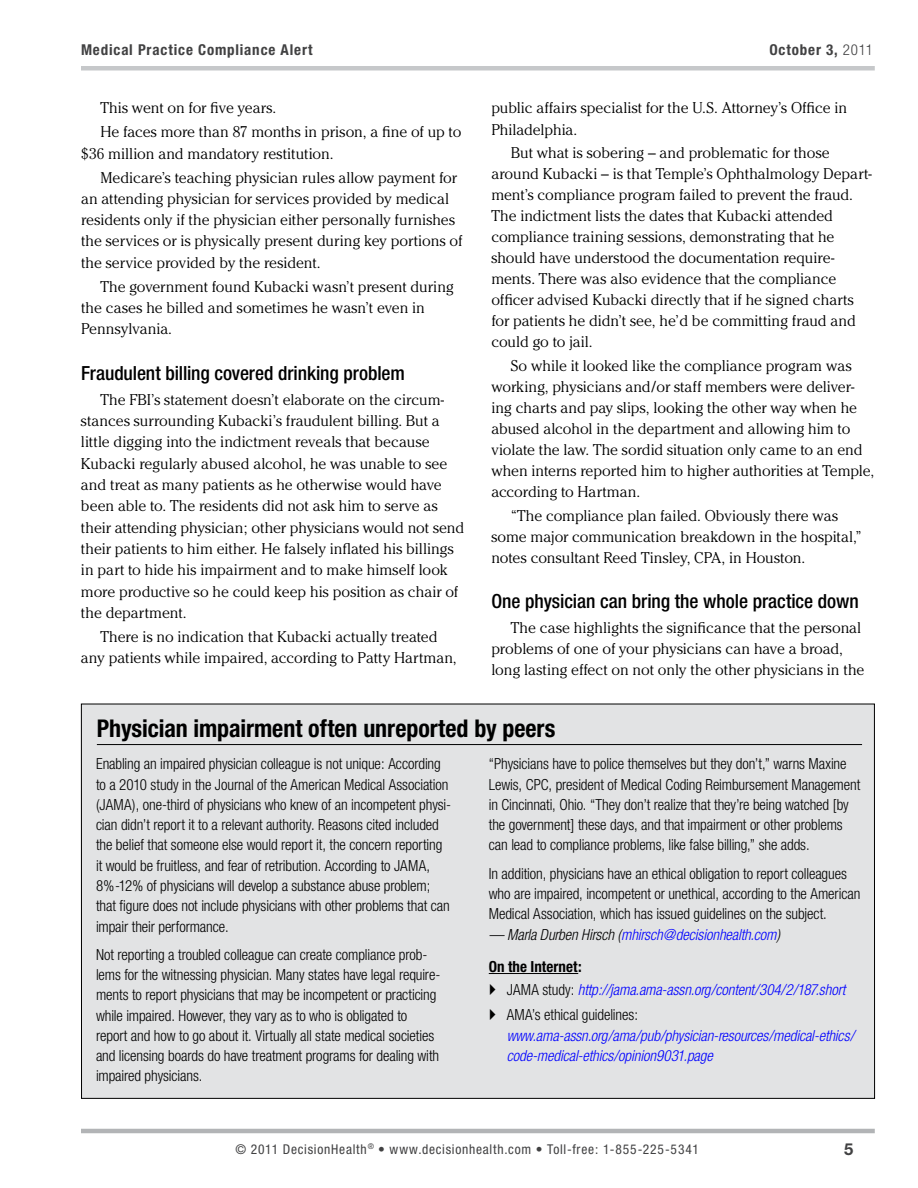
<style>
.page{position:relative;width:918px;height:1188px;background:#fff}
.page>*{position:absolute;margin:0;border:0;box-sizing:border-box;transform-origin:0 0}
.t1{font:700 condensed 24.45px "Helvetica Neue";letter-spacing:-.005em;color:#000}
.t2{font:500 condensed 19.5px "Helvetica Neue";letter-spacing:-.005em;color:#000}
.t3{font:700 16.5px "Helvetica Neue";color:#414142}
.t4{font:300 15.45px/21px "Cheltenham";letter-spacing:-.005em;color:#000}
.t5{font:300 condensed 15.3px/20.2px "Helvetica Neue";letter-spacing:-.005em;color:#000}
.t6{font:italic 300 condensed 15.3px/32.4px "Helvetica Neue";letter-spacing:-.005em;color:#00f}
.t7{font:700 condensed 15px "Helvetica Neue";letter-spacing:.055em;color:#414142}
.t8{font:condensed 13.5px "Helvetica Neue";letter-spacing:.055em;color:#414142}
.s1{font-weight:300}
.s2{color:#000}
.s3{font-weight:700;font-style:normal;color:#000}
.s4{font-style:normal;color:#000}
</style>
<div class="page">
<hr style="left:81px;top:1129px;width:794px;height:4px;background:#b2b4b6">
<hr style="left:81px;top:66px;width:794px;height:4px;background:#c6c8ca">
<div style="left:81px;top:704px;width:794px;height:394px;background:#e2e3e4"></div>
<hr style="left:97px;top:744px;width:765px;height:1px;background:#000">
<hr style="left:489px;top:973px;width:89px;height:1px;background:#000">
<p class="t7" style="left:81px;top:41px;width:233px">Medical Practice Compliance Alert</p>
<p class="t7" style="left:769px;top:41px;width:105px">October 3, <span class="s1">2011</span></p>
<p class="t4" style="left:100px;top:96px;width:362px;line-height:24px">This went on for five years.<br>He faces more than 87 months in prison, a fine of up to</p>
<p class="t4" style="left:100px;top:141px;width:358px;line-height:24px;text-indent:-19px">$36 million and mandatory restitution.<br>Medicare’s teaching physician rules allow payment for</p>
<p class="t4" style="left:81px;top:188px;width:383px">an attending physician for services provided by medical residents only if the physician either personally furnishes the services or is physically present during key portions of the service provided by the resident.</p>
<p class="t4" style="left:81px;top:276px;width:374px;text-indent:19px">The government found Kubacki wasn’t present during the cases he billed and sometimes he wasn’t even in<br>Pennsylvania.</p>
<p class="t2" style="left:81px;top:361px;width:325px">Fraudulent billing covered drinking problem</p>
<p class="t4" style="left:81px;top:389px;width:385px;text-indent:19px">The FBI’s statement doesn’t elaborate on the circum&shy;stances surrounding Kubacki’s fraudulent billing. But a little digging into the indictment reveals that because Kubacki regularly abused alcohol, he was unable to see and treat as many patients as he otherwise would have been able to. The residents did not ask him to serve as their attending physician; other physicians would not send their patients to him either. He falsely inflated his billings in part to hide his impairment and to make himself look more productive so he could keep his position as chair of the department.</p>
<p class="t4" style="left:81px;top:626px;width:377px;text-align:center">There is no indication that Kubacki actually treated<br>any patients while impaired, according to Patty Hartman,</p>
<p class="t4" style="left:491px;top:97px;width:357px">public affairs specialist for the U.S. Attorney’s Office in<br>Philadelphia.</p>
<p class="t4" style="left:491px;top:142px;width:382px;text-indent:19px">But what is sobering – and problematic for those around Kubacki – is that Temple’s Ophthalmology Depart&shy;ment’s compliance program failed to prevent the fraud.<br>The indictment lists the dates that Kubacki attended compliance training sessions, demonstrating that he should have understood the documentation require&shy;ments. There was also evidence that the compliance officer advised Kubacki directly that if he signed charts for patients he didn’t see, he’d be committing fraud and could go to jail.</p>
<p class="t4" style="left:491px;top:355px;width:384px;text-indent:19px">So while it looked like the compliance program was working, physicians and/or staff members were deliver&shy;ing charts and pay slips, looking the other way when he abused alcohol in the department and allowing him to violate the law. The sordid situation only came to an end when interns reported him to higher authorities at Temple, according to Hartman.</p>
<p class="t4" style="left:491px;top:505px;width:372px;text-indent:19px">“The compliance plan failed. Obviously there was some major communication breakdown in the hospital,” notes consultant Reed Tinsley, CPA, in Houston.</p>
<p class="t2" style="left:491px;top:589px;width:369px">One physician can bring the whole practice down</p>
<p class="t4" style="left:491px;top:617px;width:374px;text-indent:19px">The case highlights the significance that the personal problems of one of your physicians can have a broad, long lasting effect on not only the other physicians in the</p>
<h1 class="t1" style="left:97px;top:714px;width:460px">Physician impairment often unreported by peers</h1>
<p class="t5" style="left:96px;top:754px;width:357px">Enabling an impaired physician colleague is not unique: According to a 2010 study in the Journal of the American Medical Association (JAMA), one-third of physicians who knew of an incompetent physi&shy;cian didn’t report it to a relevant authority. Reasons cited included the belief that someone else would report it, the concern reporting it would be fruitless, and fear of retribution. According to JAMA, 8%-12% of physicians will develop a substance abuse problem; that figure does not include physicians with other problems that can impair their performance.</p>
<p class="t5" style="left:96px;top:944px;width:346px">Not reporting a troubled colleague can create compliance prob&shy;lems for the witnessing physician. Many states have legal require&shy;ments to report physicians that may be incompetent or practicing while impaired. However, they vary as to who is obligated to report and how to go about it. Virtually all state medical societies and licensing boards do have treatment programs for dealing with impaired physicians.</p>
<p class="t5" style="left:489px;top:754px;width:373px">“Physicians have to police themselves but they don’t,” warns Maxine Lewis, CPC, president of Medical Coding Reimbursement Management in Cincinnati, Ohio. “They don’t realize that they’re being watched [by the government] these days, and that impairment or other problems can lead to compliance problems, like false billing,” she adds.</p>
<p class="t5" style="left:489px;top:863px;width:373px">In addition, physicians have an ethical obligation to report colleagues who are impaired, incompetent or unethical, according to the American<br>Medical Association, which has issued guidelines on the subject.</p>
<p class="t6" style="left:489px;top:918px;width:293px"><span class="s2">— Marla Durben Hirsch (</span>mhirsch@decisionhealth.com<span class="s2">)<br></span><span class="s3">On the Internet:</span></p>
<p class="t6" style="left:507px;top:977px;width:340px;line-height:25px"><span class="s4">JAMA study:</span> http://jama.ama-assn.org/content/304/2/187.short<br><span class="s4">AMA’s ethical guidelines:</span></p>
<p class="t6" style="left:507px;top:1025px;width:349px;line-height:20.7px">www.ama-assn.org/ama/pub/physician-resources/medical-ethics/ code-medical-ethics/opinion9031.page</p>
<p class="t8" style="left:235px;top:1141px;width:465px">© 2011 DecisionHealth<sup>®</sup> • www.decisionhealth.com • Toll-free: 1-855-225-5341</p>
<p class="t3" style="left:844px;top:1139px;width:11px">5</p>
</div>
